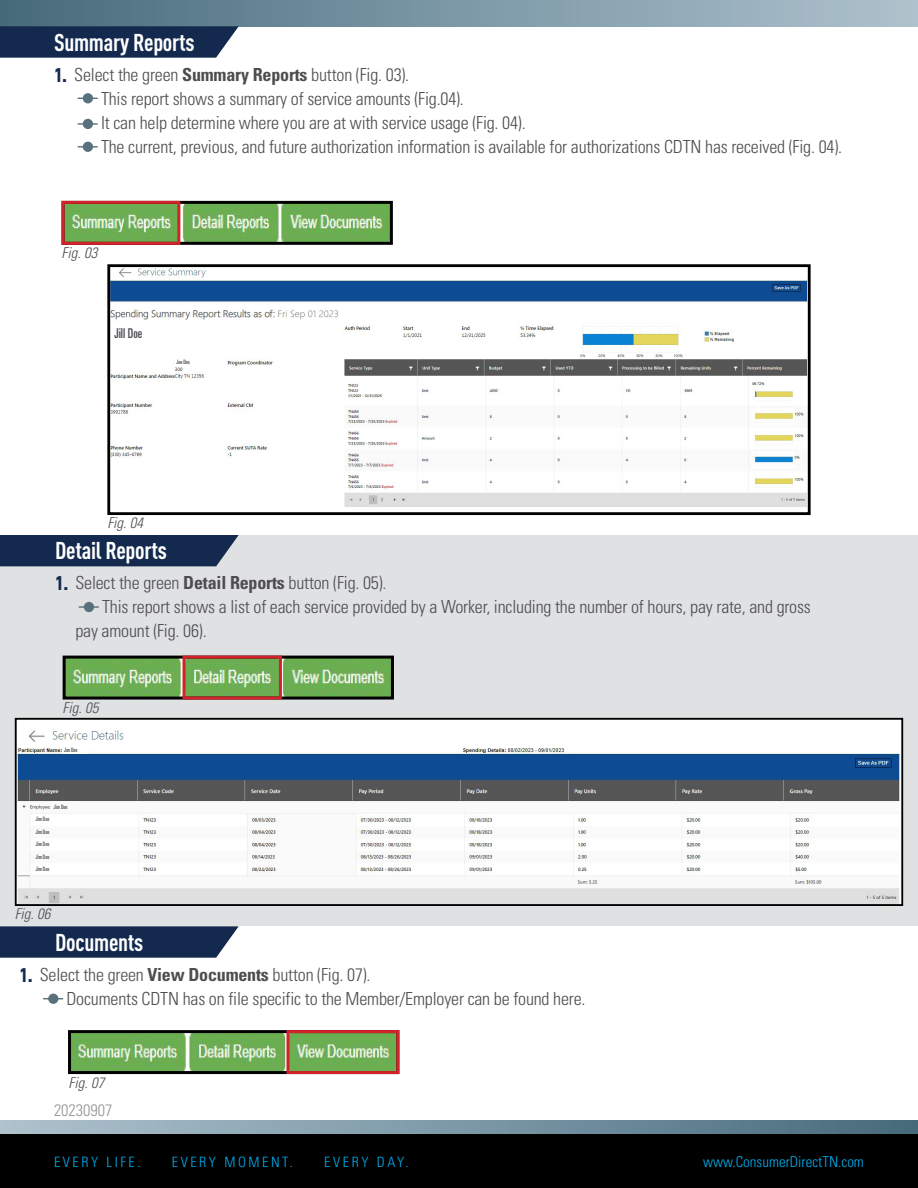
<style>
.page{position:relative;width:918px;height:1188px;background:#fff}
.page>*{position:absolute;margin:0;border:0;box-sizing:border-box;transform-origin:0 0}
.t1{font:700 24px "DIN Cond";letter-spacing:-.01em;color:#fff}
.t2{font:300 condensed 18px/24px "Univers";letter-spacing:-.01em;color:#4d4d4f}
.t3{font:300 condensed 16.5px "Univers";color:#939598}
.t4{font:italic 300 condensed 15px "Univers";color:#4c4f54}
.t5{font:300 condensed 15px "Univers";color:#00aeef}
.t6{font:300 condensed 14.25px "Univers";letter-spacing:.18em;color:#00aeef}
.t7{font:ultra-condensed 13.5px "Univers";color:#4c4f54}
.t8{font:ultra-condensed 6px "Univers";color:#4c4f54}
.s1{font-family:"DIN Cond";font-weight:900;font-stretch:normal;font-size:19.5px;color:#13294e}
.s2{font-weight:700}
</style>
<div class="page">
<div style="left:0;top:535px;width:918px;height:390px;background:#e0e1e2"></div>
<div style="left:0;top:0;width:918px;height:26px;background:linear-gradient(to right,#476b7c,#afc3ce)"></div>
<div style="left:0;top:1134px;width:918px;height:54px;background:#000"></div>
<svg style="left:0;top:1121px;width:918px;height:13px;background:#7b97a5"></svg>
<svg style="left:0;top:26px;width:239px;height:32px;background:#213658"></svg>
<img style="left:66px;top:205px;width:323px;height:36px">
<div style="left:62px;top:201px;width:331px;height:44px;border:3px solid #000"></div>
<div style="left:83px;top:93px;width:10px;height:10px;background:#59707d;border-radius:50%"></div>
<div style="left:83px;top:142px;width:10px;height:10px;background:#59707d;border-radius:50%"></div>
<hr style="left:77px;top:123px;width:21px;height:2px;background:#59707d">
<div style="left:83px;top:119px;width:10px;height:10px;background:#59707d;border-radius:50%"></div>
<div style="left:62px;top:201px;width:118px;height:44px;border:3px solid #d2232a"></div>
<img style="left:111px;top:268px;width:696px;height:239px">
<div style="left:107px;top:264px;width:704px;height:251px;border:3px solid #000"></div>
<div style="left:0;top:535px;width:239px;height:31px;background:#13294e"></div>
<img style="left:67px;top:660px;width:323px;height:36px">
<div style="left:63px;top:656px;width:331px;height:44px;border:3px solid #000"></div>
<hr style="left:79px;top:606px;width:20px;height:2px;background:#59707d">
<div style="left:84px;top:602px;width:10px;height:10px;background:#59707d;border-radius:50%"></div>
<div style="left:183px;top:656px;width:99px;height:44px;border:3px solid #d2232a"></div>
<img style="left:18px;top:721px;width:882px;height:182px">
<div style="left:15px;top:718px;width:888px;height:188px;border:2px solid #000"></div>
<svg style="left:0;top:926px;width:239px;height:32px;background:#223759"></svg>
<img style="left:72px;top:1034px;width:323px;height:36px">
<div style="left:68px;top:1030px;width:331px;height:44px;border:3px solid #000"></div>
<div style="left:287px;top:1030px;width:112px;height:44px;border:3px solid #d2232a"></div>
<div style="left:48px;top:994px;width:10px;height:10px;background:#59707d;border-radius:50%"></div>
<div style="left:175px;top:357px;width:25px;height:9px;background:#fff"></div>
<div style="left:111px;top:323px;width:50px;height:18px;background:#fff"></div>
<div style="left:63px;top:745px;width:24px;height:9px;background:#feffff"></div>
<div style="left:34px;top:814px;width:25px;height:10px;background:#fff"></div>
<div style="left:34px;top:827px;width:25px;height:10px;background:#fafafa"></div>
<div style="left:34px;top:839px;width:25px;height:9px;background:#fff"></div>
<div style="left:34px;top:851px;width:25px;height:10px;background:#fafafa"></div>
<div style="left:34px;top:864px;width:25px;height:10px;background:#fff"></div>
<div style="left:52px;top:802px;width:25px;height:9px;background:#fafafa"></div>
<p class="t1" style="left:54px;top:27px;width:142px">Summary Reports</p>
<p class="t2" style="left:54px;top:62px;width:357px"><span class="s1">1.</span> Select the green <span class="s2">Summary Reports</span> button (Fig. 03).</p>
<p class="t2" style="left:101px;top:86px;width:364px">This report shows a summary of service amounts (Fig.04).</p>
<p class="t2" style="left:101px;top:110px;width:426px">It can help determine where you are at with service usage (Fig. 04).</p>
<p class="t2" style="left:101px;top:134px;width:743px">The current, previous, and future authorization information is available for authorizations CDTN has received (Fig. 04).</p>
<p class="t4" style="left:62px;top:244px;width:41px">Fig.03</p>
<p class="t7" style="left:114px;top:326px;width:30px">Jill Doe</p>
<p class="t8" style="left:176px;top:358px;width:15px">Jan Doe</p>
<p class="t4" style="left:107px;top:514px;width:41px">Fig.04</p>
<p class="t1" style="left:55px;top:536px;width:113px">Detail Reports</p>
<p class="t2" style="left:55px;top:571px;width:333px"><span class="s1">1.</span> Select the green <span class="s2">Detail Reports</span> button (Fig. 05).</p>
<p class="t2" style="left:75px;top:595px;width:737px;text-indent:27px">This report shows a list of each service provided by a Worker, including the number of hours, pay rate, and gross pay amount (Fig. 06).</p>
<p class="t4" style="left:63px;top:699px;width:41px">Fig.05</p>
<p class="t8" style="left:64px;top:747px;width:15px">Jan Doe</p>
<p class="t8" style="left:54px;top:803px;width:15px">Jim Doe</p>
<p class="t8" style="left:36px;top:816px;width:15px">Jim Doe</p>
<p class="t8" style="left:36px;top:829px;width:15px">Jim Doe</p>
<p class="t8" style="left:36px;top:840px;width:15px">Jim Doe</p>
<p class="t8" style="left:36px;top:853px;width:15px">Jim Doe</p>
<p class="t8" style="left:36px;top:866px;width:15px">Jim Doe</p>
<p class="t4" style="left:15px;top:905px;width:41px">Fig.06</p>
<p class="t1" style="left:55px;top:927px;width:90px">Documents</p>
<p class="t2" style="left:19px;top:963px;width:353px"><span class="s1">1.</span> Select the green <span class="s2">View Documents</span> button (Fig. 07).</p>
<p class="t2" style="left:66px;top:987px;width:521px">Documents CDTN has on file specific to the Member/Employer can be found here.</p>
<p class="t4" style="left:69px;top:1073px;width:41px">Fig.07</p>
<p class="t3" style="left:54px;top:1100px;width:60px">20230907</p>
<p class="t6" style="left:54px;top:1153px;width:88px">EVERY LIFE.</p>
<p class="t6" style="left:172px;top:1153px;width:123px">EVERY MOMENT.</p>
<p class="t6" style="left:324px;top:1153px;width:86px">EVERY DAY.</p>
<p class="t5" style="left:703px;top:1153px;width:162px">www.ConsumerDirectTN.com</p>
</div>
